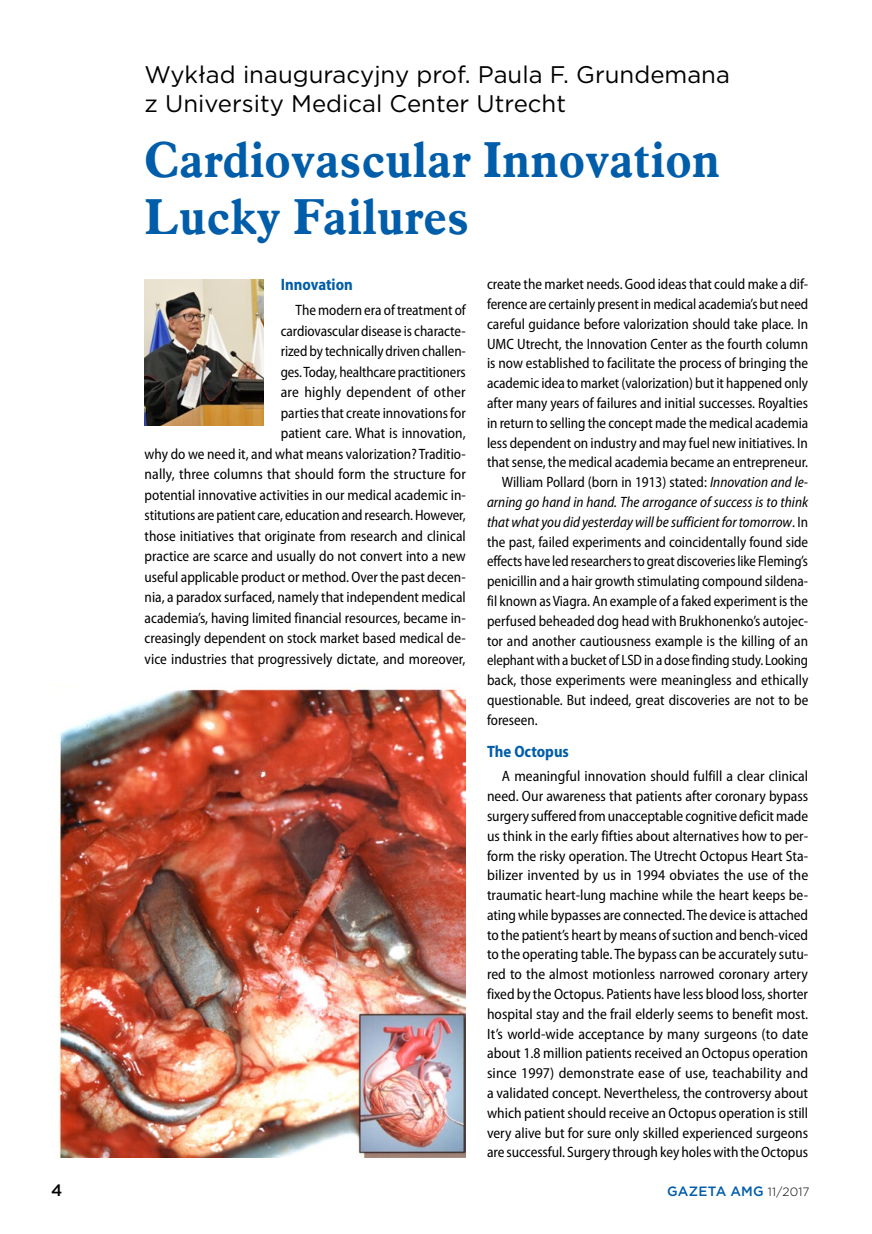
<style>
.page{position:relative;width:872px;height:1234px;background:#fff}
.page>*{position:absolute;margin:0;border:0;box-sizing:border-box;transform-origin:0 0}
.t1{font:700 49.5px/57px "Aldine 721 EU";letter-spacing:.005em;color:#005da9}
.t2{font:24px/28.8px "Gotham";color:#000}
.t3{font:700 semi-condensed 16.5px "Myriad Pro";color:#005da9;scale:.96 1}
.t4{font:500 16.5px "Gotham";color:#000}
.t5{font:semi-condensed 15px/19.8px "Myriad Pro";color:#000;text-align:justify}
.t6{font:semi-condensed 15px/20.5px "Myriad Pro";color:#000;text-align:right;scale:.96 1}
.t7{font:italic semi-condensed 15px "Myriad Pro";color:#000;scale:.96 1}
.t8{font:semi-condensed 15px "Myriad Pro";color:#000;scale:.95 1}
.t9{font:semi-condensed 15px "Myriad Pro";color:#000;scale:.94 1}
.t10{font:500 13.5px "Gotham";letter-spacing:.015em;color:#005da9}
.s1{font-style:italic}
.s2{font-style:normal}
.s3{font-weight:300;font-size:12px;color:#000}
</style>
<div class="page">
<img style="left:53px;top:684px;width:413px;height:473px">
<img style="left:145px;top:279px;width:119px;height:146px">
<h2 class="t2" style="left:145px;top:60px;width:587px">Wykład inauguracyjny prof. Paula F. Grundemana z University Medical Center Utrecht</h2>
<h1 class="t1" style="left:145px;top:132px;width:577px">Cardiovascular Innovation<br>Lucky Failures</h1>
<p class="t3" style="left:281px;top:274px;width:77px">Innovation</p>
<p class="t6" style="left:145px;top:299px;width:336px">The modern era of treatment of<br>cardiovascular disease is characte-<br>rized by technically driven challen-<br>ges. Today, healthcare practitioners<br>are highly dependent of other<br>parties that create innovations for<br>patient care. What is innovation,<br>why do we need it, and what means valorization? Traditio&shy;nally, three columns that should form the structure for potential innovative activities in our medical academic in&shy;stitutions are patient care, education and research. However, those initiatives that originate from research and clinical practice are scarce and usually do not convert into a new useful applicable product or method. Over the past decen&shy;nia, a paradox surfaced, namely that independent medical academia’s, having limited financial resources, became in&shy;creasingly dependent on stock market based medical de&shy;vice industries that progressively dictate, and moreover,</p>
<p class="t5" style="left:487px;top:274px;width:323px">create the market needs. Good ideas that could make a dif-</p>
<p class="t6" style="left:487px;top:293px;width:336px">ference are certainly present in medical academia’s but need</p>
<p class="t5" style="left:487px;top:313px;width:323px">careful guidance before valorization should take place. In</p>
<p class="t5" style="left:487px;top:333px;width:323px">UMC Utrecht, the Innovation Center as the fourth column</p>
<p class="t5" style="left:487px;top:353px;width:322px">is now established to facilitate the process of bringing the</p>
<p class="t6" style="left:487px;top:372px;width:336px">academic idea to market (valorization) but it happened only</p>
<p class="t5" style="left:487px;top:393px;width:323px">after many years of failures and initial successes. Royalties</p>
<p class="t6" style="left:487px;top:412px;width:336px">in return to selling the concept made the medical academia</p>
<p class="t5" style="left:487px;top:432px;width:322px">less dependent on industry and may fuel new initiatives. In</p>
<p class="t5" style="left:487px;top:452px;width:323px">that sense, the medical academia became an entrepreneur.</p>
<p class="t6" style="left:502px;top:471px;width:320px">William Pollard (born in 1913) stated: <span class="s1">Innovation and le-</span></p>
<p class="t7" style="left:487px;top:492px;width:336px">arning go hand in hand. The arrogance of success is to think</p>
<p class="t7" style="left:487px;top:512px;width:336px">that what you did yesterday will be sufficient for tomorrow<span class="s2">. In</span></p>
<p class="t6" style="left:487px;top:531px;width:336px">the past, failed experiments and coincidentally found side</p>
<p class="t8" style="left:487px;top:552px;width:339px">effects have led researchers to great discoveries like Fleming’s</p>
<p class="t6" style="left:487px;top:570px;width:336px">penicillin and a hair growth stimulating compound sildena-</p>
<p class="t6" style="left:487px;top:590px;width:336px">fil known as Viagra. An example of a faked experiment is the</p>
<p class="t6" style="left:487px;top:610px;width:336px">perfused beheaded dog head with Brukhonenko’s autojec-</p>
<p class="t6" style="left:487px;top:630px;width:336px">tor and another cautiousness example is the killing of an</p>
<p class="t9" style="left:487px;top:651px;width:343px">elephant with a bucket of LSD in a dose finding study. Looking</p>
<p class="t5" style="left:487px;top:669px;width:323px">back, those experiments were meaningless and ethically</p>
<p class="t6" style="left:487px;top:689px;width:336px">questionable. But indeed, great discoveries are not to be</p>
<p class="t6" style="left:487px;top:709px;width:54px">foreseen.</p>
<p class="t3" style="left:487px;top:741px;width:87px">The Octopus</p>
<p class="t5" style="left:487px;top:766px;width:323px;text-indent:15px">A meaningful innovation should fulfill a clear clinical need. Our awareness that patients after coronary bypass surgery suffered from unacceptable cognitive deficit made us think in the early fifties about alternatives how to per&shy;form the risky operation. The Utrecht Octopus Heart Sta&shy;bilizer invented by us in 1994 obviates the use of the traumatic heart-lung machine while the heart keeps be&shy;ating while bypasses are connected. The device is attached to the patient’s heart by means of suction and bench-viced to the operating table. The bypass can be accurately sutu&shy;red to the almost motionless narrowed coronary artery fixed by the Octopus. Patients have less blood loss, shorter hospital stay and the frail elderly seems to benefit most.<br>It’s world-wide acceptance by many surgeons (to date about 1.8 million patients received an Octopus operation since 1997) demonstrate ease of use, teachability and a validated concept. Nevertheless, the controversy about which patient should receive an Octopus operation is still very alive but for sure only skilled experienced surgeons are successful. Surgery through key holes with the Octopus</p>
<p class="t4" style="left:51px;top:1179px;width:13px">4</p>
<p class="t10" style="left:667px;top:1182px;width:144px">GAZETA AMG <span class="s3">11/2017</span></p>
</div>
